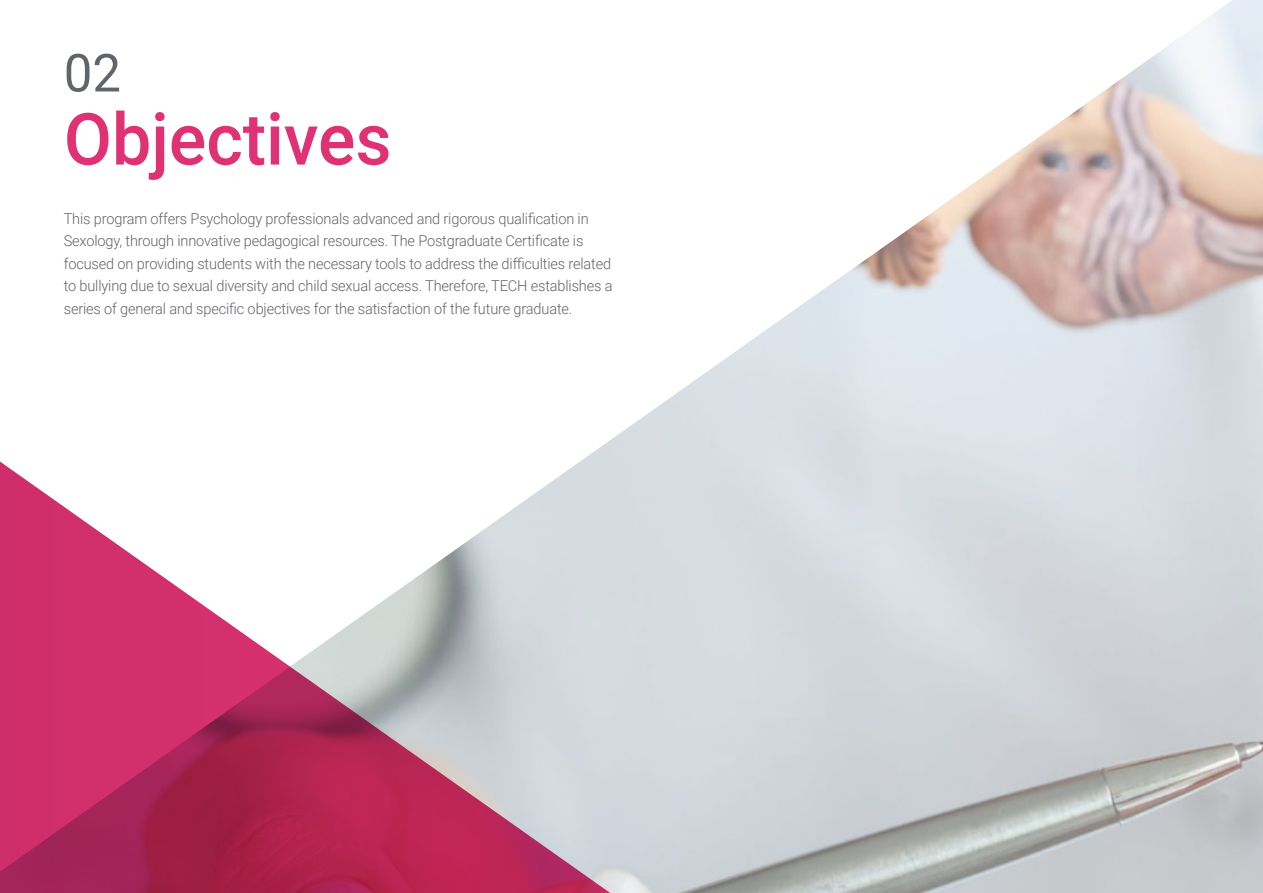
<style>
.page{position:relative;width:1263px;height:893px;background:#fff}
.page>*{position:absolute;margin:0;border:0;box-sizing:border-box;transform-origin:0 0}
.t1{font:500 72px "Roboto";color:#df3174}
.t2{font:52.5px "Roboto";color:#61646a}
.t3{font:300 15px/22.5px "Roboto";letter-spacing:-.01em;color:#61646a}
</style>
<div class="page">
<img style="left:602px;top:0;width:661px;height:893px">
<svg style="left:0;top:446px;width:640px;height:447px"></svg>
<h2 class="t2" style="left:64px;top:36px;width:59px">02</h2>
<h1 class="t1" style="left:64px;top:89px;width:329px">Objectives</h1>
<p class="t3" style="left:64px;top:207px;width:550px">This program offers Psychology professionals advanced and rigorous qualification in Sexology, through innovative pedagogical resources. The Postgraduate Certificate is focused on providing students with the necessary tools to address the difficulties related to bullying due to sexual diversity and child sexual access. Therefore, TECH establishes a series of general and specific objectives for the satisfaction of the future graduate.</p>
</div>
